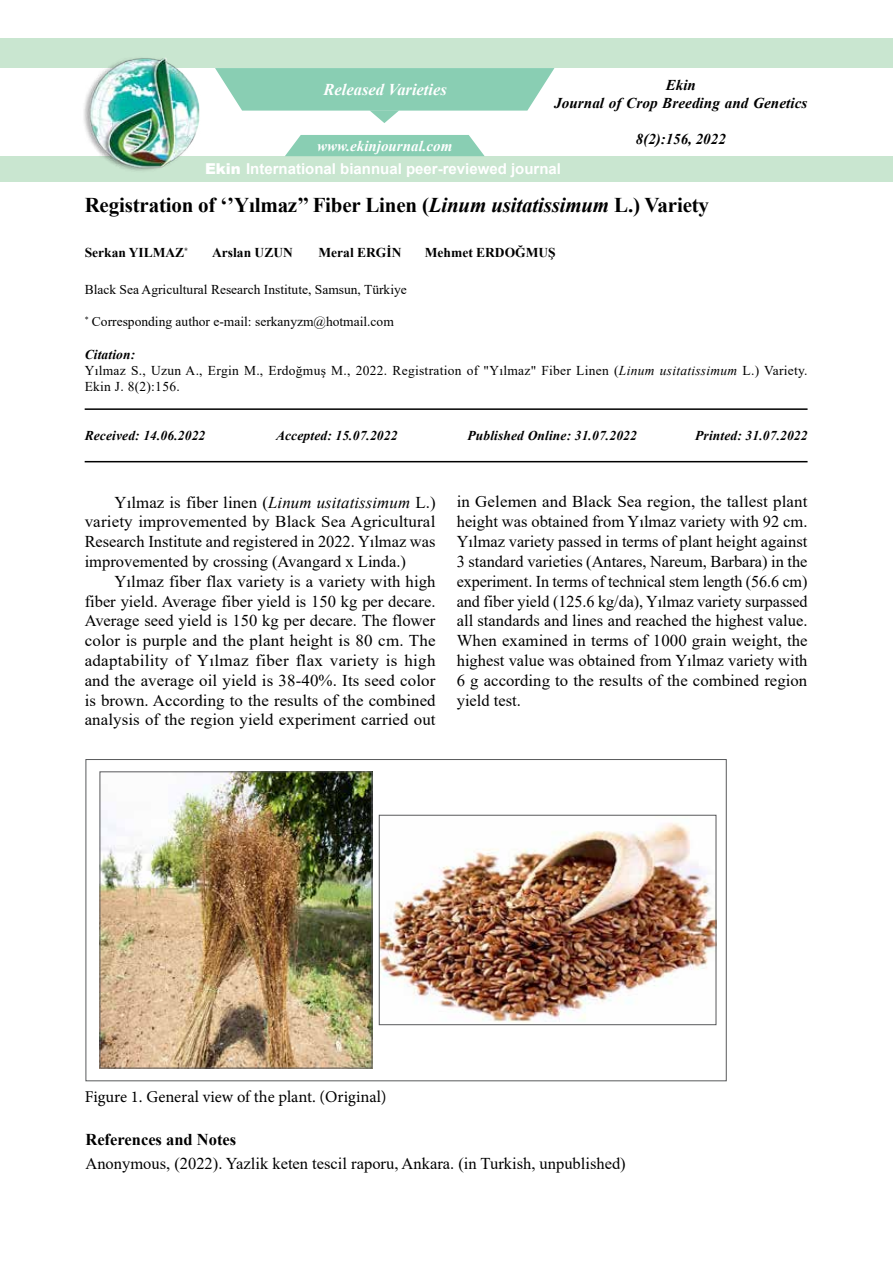
<style>
.page{position:relative;width:893px;height:1263px;background:#fff}
.page>*{position:absolute;margin:0;border:0;box-sizing:border-box;transform-origin:0 0}
.t1{font:700 21px "Times New Roman";letter-spacing:-.01em;color:#000}
.t2{font:16.5px/19.8px "Times New Roman";color:#000;text-align:justify}
.t3{font:16.5px "Minion Pro";color:#000}
.t4{font:700 16.5px "Times New Roman";color:#000}
.t5{font:italic 700 16.5px "Times New Roman";color:#fff}
.t6{font:italic 700 15px/18px "Times New Roman";letter-spacing:.005em;color:#000;text-align:center}
.t7{font:700 15px "Arial";color:#fff}
.t8{font:italic 700 15px "Times New Roman";color:#fff}
.t9{font:13.5px/16.2px "Times New Roman";letter-spacing:.02em;color:#000}
.t10{font:13.5px "Times New Roman";color:#000}
.t11{font:italic 700 13.5px "Times New Roman";letter-spacing:.01em;color:#000}
.t12{font:700 13.5px "Times New Roman";color:#000}
.s1{font-weight:900}
.s2{font-style:italic}
.s3{font-weight:700;font-style:italic}
</style>
<div class="page">
<div style="left:0;top:38px;width:893px;height:30px;background:#c9e6d0"></div>
<div style="left:0;top:156px;width:893px;height:26px;background:#c9e6d0"></div>
<img style="left:84px;top:58px;width:116px;height:113px">
<svg style="left:215px;top:68px;width:339px;height:55px"></svg>
<svg style="left:285px;top:135px;width:200px;height:21px;background:#92d1b9"></svg>
<hr style="left:85px;top:408px;width:722px;height:2px;background:#000">
<hr style="left:85px;top:461px;width:722px;height:1px;background:#000">
<img style="left:102px;top:774px;width:268px;height:292px">
<div style="left:100px;top:772px;width:272px;height:296px;border:1px solid #58595b"></div>
<img style="left:381px;top:822px;width:333px;height:200px">
<div style="left:379px;top:815px;width:337px;height:210px;border:1px solid #58595b"></div>
<p class="t5" style="left:324px;top:78px;width:125px">Released Varieties</p>
<p class="t6" style="left:554px;top:76px;width:255px">Ekin<br>Journal of Crop Breeding and Genetics</p>
<p class="t6" style="left:636px;top:130px;width:91px">8(2):156, 2022</p>
<p class="t8" style="left:317px;top:135px;width:137px">www.ekinjournal.com</p>
<p class="t7" style="left:205px;top:159px;width:357px"><span class="s1">Ekin</span> International biannual peer-reviewed journal</p>
<p class="t1" style="left:85px;top:190px;width:626px">Registration of ‘’Yılmaz’’ Fiber Linen (<span class="s2">Linum usitatissimum</span> L.) Variety</p>
<p class="t12" style="left:85px;top:243px;width:105px">Serkan YILMAZ<sup>*</sup></p>
<p class="t12" style="left:212px;top:243px;width:82px">Arslan UZUN</p>
<p class="t12" style="left:319px;top:243px;width:84px">Meral ERGİN</p>
<p class="t12" style="left:425px;top:243px;width:132px">Mehmet ERDOĞMUŞ</p>
<p class="t10" style="left:85px;top:280px;width:324px">Black Sea Agricultural Research Institute, Samsun, Türkiye</p>
<p class="t10" style="left:85px;top:312px;width:311px"><sup>*</sup> Corresponding author e-mail: serkanyzm@hotmail.com</p>
<p class="t9" style="left:85px;top:346px;width:724px"><span class="s3">Citation:<br></span>Yılmaz S., Uzun A., Ergin M., Erdoğmuş M., 2022. Registration of "Yılmaz" Fiber Linen (<span class="s2">Linum usitatissimum</span> L.) Variety.<br>Ekin J. 8(2):156.</p>
<p class="t11" style="left:85px;top:426px;width:122px">Received: 14.06.2022</p>
<p class="t11" style="left:276px;top:426px;width:123px">Accepted: 15.07.2022</p>
<p class="t11" style="left:467px;top:426px;width:171px">Published Online: 31.07.2022</p>
<p class="t11" style="left:695px;top:426px;width:114px">Printed: 31.07.2022</p>
<p class="t2" style="left:85px;top:492px;width:352px;text-indent:30px">Yılmaz is fiber linen (<span class="s2">Linum usitatissimum</span> L.) variety improvemented by Black Sea Agricultural Research Institute and registered in 2022. Yılmaz was improvemented by crossing (Avangard x Linda.)</p>
<p class="t2" style="left:85px;top:571px;width:352px;text-indent:30px">Yılmaz fiber flax variety is a variety with high fiber yield. Average fiber yield is 150 kg per decare.<br>Average seed yield is 150 kg per decare. The flower color is purple and the plant height is 80 cm. The adaptability of Yılmaz fiber flax variety is high and the average oil yield is 38-40%. Its seed color is brown. According to the results of the combined analysis of the region yield experiment carried out</p>
<p class="t2" style="left:457px;top:491px;width:352px">in Gelemen and Black Sea region, the tallest plant height was obtained from Yılmaz variety with 92 cm.<br>Yılmaz variety passed in terms of plant height against 3 standard varieties (Antares, Nareum, Barbara) in the experiment. In terms of technical stem length (56.6 cm) and fiber yield (125.6 kg/da), Yılmaz variety surpassed all standards and lines and reached the highest value.<br>When examined in terms of 1000 grain weight, the highest value was obtained from Yılmaz variety with 6 g according to the results of the combined region yield test.</p>
<p class="t3" style="left:85px;top:1086px;width:303px">Figure 1. General view of the plant. (Original)</p>
<p class="t4" style="left:85px;top:1128px;width:152px">References and Notes</p>
<p class="t2" style="left:85px;top:1153px;width:542px">Anonymous, (2022). Yazlik keten tescil raporu, Ankara. (in Turkish, unpublished)</p>
</div>
